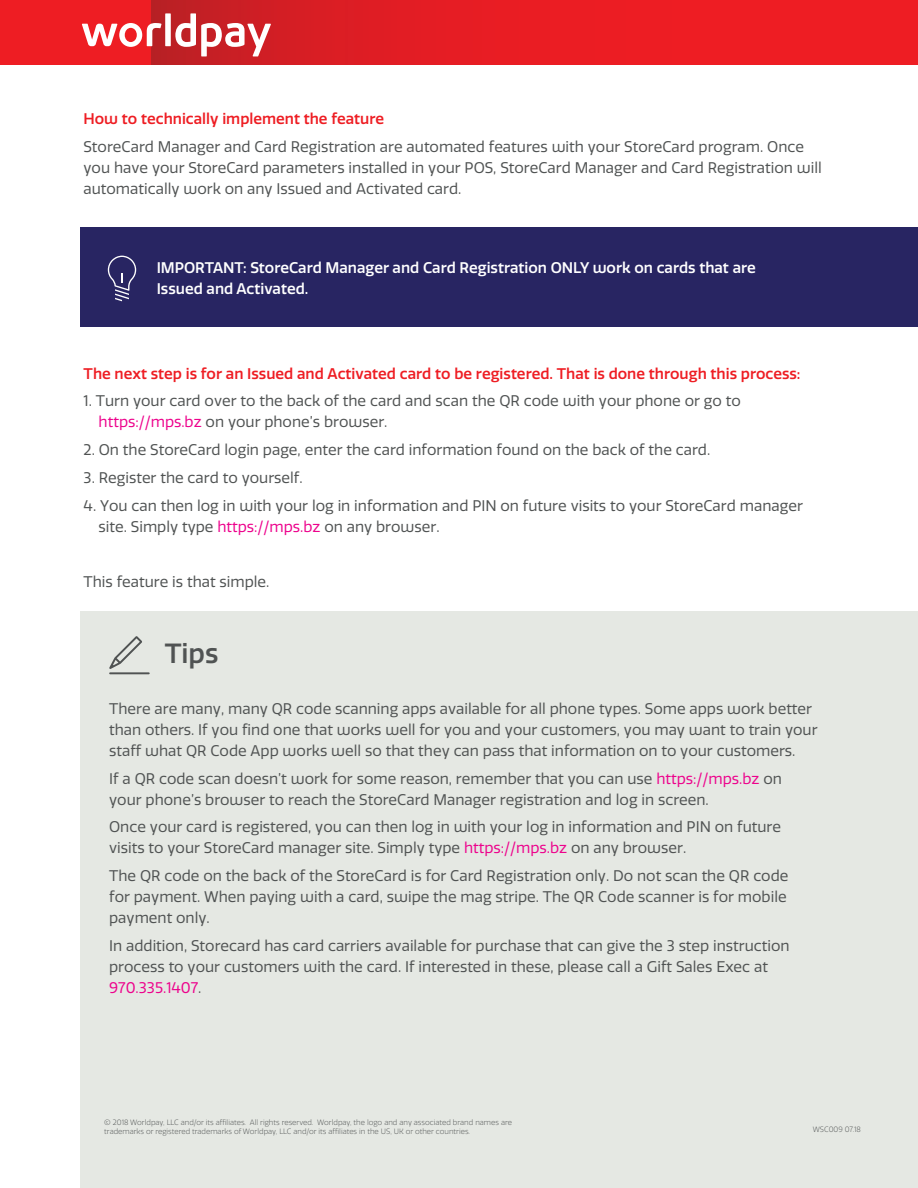
<style>
.page{position:relative;width:918px;height:1188px;background:#fff}
.page>*{position:absolute;margin:0;border:0;box-sizing:border-box;transform-origin:0 0}
.subhead_teal{font:500 27px "Quatro";color:#505353}
.subhead_teal-2{font:15px/21px "Quatro";color:#505353}
.subhead_teal-3{font:500 15px "Quatro";color:#ee1d23}
.t1{font:500 15px/21px "Quatro";color:#fff}
.t2{font:300 7.5px/9px "Quatro";color:#505353}
.s1{color:#ed028c}
</style>
<div class="page">
<div style="left:81px;top:611px;width:837px;height:577px;background:#e5e8e3"></div>
<div style="left:81px;top:228px;width:837px;height:99px;background:#282562"></div>
<svg style="left:108px;top:256px;width:28px;height:45px"></svg>
<svg style="left:109px;top:636px;width:33px;height:33px"></svg>
<hr style="left:109px;top:672px;width:41px;height:2px;background:#505353">
<div style="left:0;top:0;width:918px;height:65px;background:#ee1d23"></div>
<div style="left:151px;top:0;width:767px;height:65px;background:linear-gradient(to right,#cc1f25,#f91c22)"></div>
<svg style="left:82px;top:13px;width:189px;height:43px"></svg>
<p class="subhead_teal-3" style="left:84px;top:110px;width:302px">How to technically implement the feature</p>
<p class="subhead_teal-2" style="left:84px;top:136px;width:740px">StoreCard Manager and Card Registration are automated features with your StoreCard program. Once you have your StoreCard parameters installed in your POS, StoreCard Manager and Card Registration will automatically work on any Issued and Activated card.</p>
<p class="t1" style="left:157px;top:257px;width:601px">IMPORTANT: StoreCard Manager and Card Registration ONLY work on cards that are<br>Issued and Activated.</p>
<p class="subhead_teal-3" style="left:84px;top:365px;width:718px">The next step is for an Issued and Activated card to be registered. That is done through this process:</p>
<p class="subhead_teal-2" style="left:99px;top:391px;width:644px;text-indent:-15px">1. Turn your card over to the back of the card and scan the QR code with your phone or go to <span class="s1">https://mps.bz</span> on your phone’s browser.</p>
<p class="subhead_teal-2" style="left:84px;top:440px;width:628px">2. On the StoreCard login page, enter the card information found on the back of the card.</p>
<p class="subhead_teal-2" style="left:84px;top:467px;width:220px">3. Register the card to yourself.</p>
<p class="subhead_teal-2" style="left:99px;top:495px;width:706px;text-indent:-15px">4. You can then log in with your log in information and PIN on future visits to your StoreCard manager site. Simply type <span class="s1">https://mps.bz</span> on any browser.</p>
<p class="subhead_teal-2" style="left:84px;top:572px;width:187px">This feature is that simple.</p>
<p class="subhead_teal" style="left:165px;top:637px;width:55px">Tips</p>
<p class="subhead_teal-2" style="left:109px;top:698px;width:710px">There are many, many QR code scanning apps available for all phone types. Some apps work better than others. If you find one that works well for you and your customers, you may want to train your staff what QR Code App works well so that they can pass that information on to your customers.</p>
<p class="subhead_teal-2" style="left:109px;top:768px;width:674px">If a QR code scan doesn’t work for some reason, remember that you can use <span class="s1">https://mps.bz</span> on your phone’s browser to reach the StoreCard Manager registration and log in screen.</p>
<p class="subhead_teal-2" style="left:109px;top:817px;width:673px">Once your card is registered, you can then log in with your log in information and PIN on future visits to your StoreCard manager site. Simply type <span class="s1">https://mps.bz</span> on any browser.</p>
<p class="subhead_teal-2" style="left:109px;top:866px;width:681px;text-align:justify">The QR code on the back of the StoreCard is for Card Registration only. Do not scan the QR code for payment. When paying with a card, swipe the mag stripe. The QR Code scanner is for mobile payment only.</p>
<p class="subhead_teal-2" style="left:109px;top:935px;width:682px">In addition, Storecard has card carriers available for purchase that can give the 3 step instruction process to your customers with the card. If interested in these, please call a Gift Sales Exec at<br><span class="s1">970.335.1407</span>.</p>
<p class="t2" style="left:104px;top:1118px;width:409px">© 2018 Worldpay, LLC and/or its affiliates. All rights reserved. Worldpay, the logo and any associated brand names are trademarks or registered trademarks of Worldpay, LLC and/or its affiliates in the US, UK or other countries.</p>
<p class="t2" style="left:813px;top:1125px;width:50px">WSC009 07.18</p>
</div>
